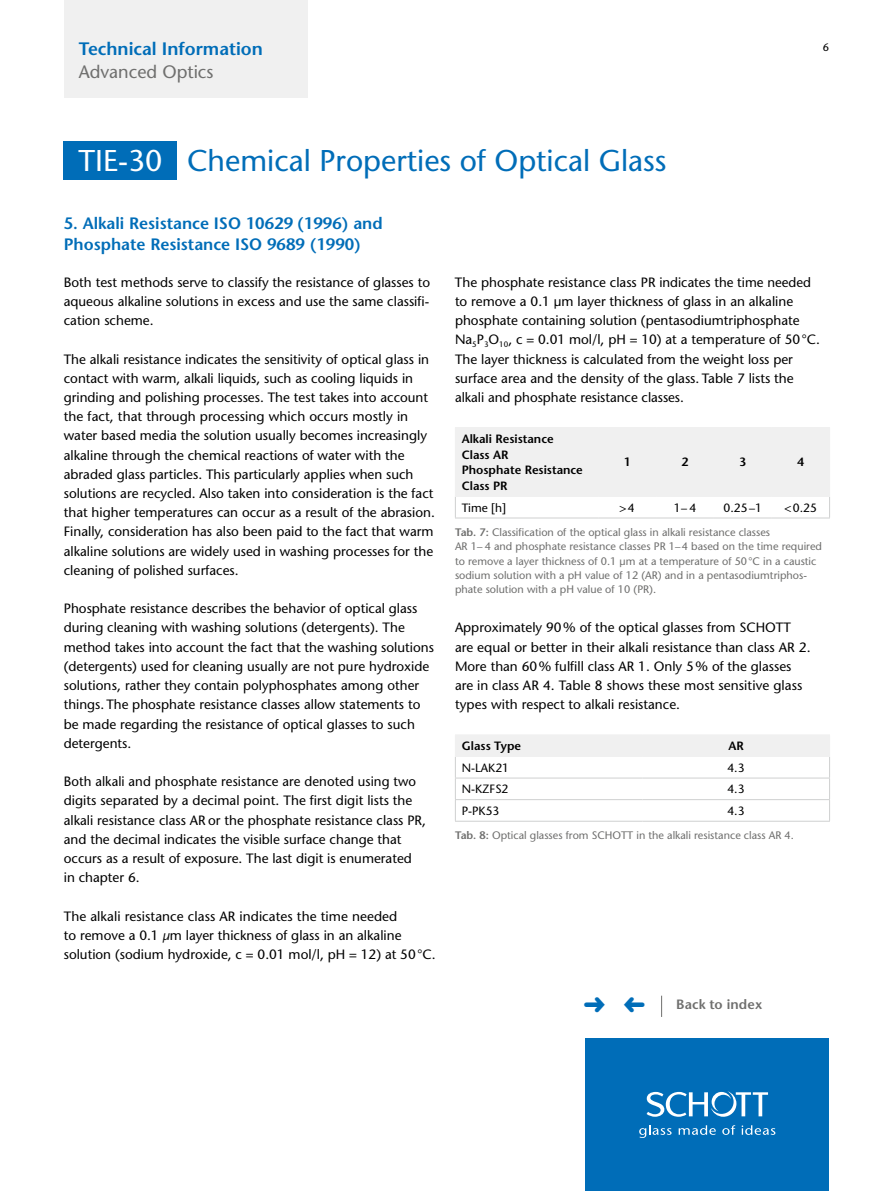
<style>
.page{position:relative;width:893px;height:1191px;background:#fff}
.page>*{position:absolute;margin:0;border:0;box-sizing:border-box;transform-origin:0 0}
.t1{font:500 30px "Stone Sans Std";color:#006db8}
.t2{font:600 18px "Stone Sans Std";color:#006db8}
.t3{font:500 18px "Stone Sans Std";color:#6f6f6e}
.t4{font:600 16.5px/20.7px "Stone Sans Std";color:#006db8}
.t5{font:500 13.5px/19.2px "Stone Sans Std";color:#000}
.t6{font:600 13.5px "Stone Sans Std";letter-spacing:.01em;color:#6f6f6e}
.t7{font:600 12px/15.8px "Stone Sans Std";color:#000}
.t8{font:500 12px "Stone Sans Std";color:#000}
.t9{font:500 10.8px/14.2px "Stone Sans Std";color:#6f6f6e}
.t10{font:500 10.8px "Stone Sans Std";color:#000}
.s1{color:#fff}
.s2{font-style:italic}
.s3{font-weight:600}
</style>
<div class="page">
<div style="left:585px;top:1038px;width:244px;height:153px;background:#006db8"></div>
<svg style="left:639px;top:1125px;width:33px;height:13px"></svg>
<svg style="left:679px;top:1125px;width:37px;height:9px"></svg>
<svg style="left:722px;top:1125px;width:13px;height:9px"></svg>
<svg style="left:742px;top:1125px;width:33px;height:9px"></svg>
<svg style="left:647px;top:1091px;width:121px;height:25px"></svg>
<div style="left:64px;top:0;width:244px;height:98px;background:#f0f0f0"></div>
<div style="left:64px;top:142px;width:113px;height:38px;background:#006db8"></div>
<svg style="left:455px;top:428px;width:375px;height:89px"></svg>
<hr style="left:455px;top:517px;width:143px;height:1px;background:#cfd0d0">
<hr style="left:598px;top:517px;width:58px;height:1px;background:#cfd0d0">
<hr style="left:656px;top:517px;width:58px;height:1px;background:#cfd0d0">
<hr style="left:714px;top:517px;width:58px;height:1px;background:#cfd0d0">
<hr style="left:772px;top:517px;width:58px;height:1px;background:#cfd0d0">
<hr style="left:455px;top:427px;width:143px;height:1px;background:#f0f0f0">
<hr style="left:455px;top:428px;width:1px;height:68px;background:#f0f0f0">
<hr style="left:598px;top:427px;width:58px;height:1px;background:#f0f0f0">
<hr style="left:656px;top:427px;width:58px;height:1px;background:#f0f0f0">
<hr style="left:714px;top:427px;width:58px;height:1px;background:#f0f0f0">
<hr style="left:772px;top:427px;width:58px;height:1px;background:#f0f0f0">
<hr style="left:829px;top:428px;width:1px;height:68px;background:#f0f0f0">
<hr style="left:455px;top:496px;width:143px;height:1px;background:#f0f0f0">
<hr style="left:598px;top:496px;width:58px;height:1px;background:#f0f0f0">
<hr style="left:656px;top:496px;width:58px;height:1px;background:#f0f0f0">
<hr style="left:714px;top:496px;width:58px;height:1px;background:#f0f0f0">
<hr style="left:772px;top:496px;width:58px;height:1px;background:#f0f0f0">
<hr style="left:455px;top:821px;width:187px;height:1px;background:#cfd0d0">
<hr style="left:642px;top:821px;width:188px;height:1px;background:#cfd0d0">
<hr style="left:455px;top:734px;width:187px;height:1px;background:#f0f0f0">
<hr style="left:642px;top:734px;width:188px;height:1px;background:#f0f0f0">
<svg style="left:455px;top:735px;width:375px;height:86px"></svg>
<hr style="left:455px;top:756px;width:187px;height:1px;background:#f0f0f0">
<hr style="left:642px;top:756px;width:188px;height:1px;background:#f0f0f0">
<svg style="left:661px;top:995px;width:1px;height:22px"></svg>
<h2 class="t2" style="left:79px;top:38px;width:186px">Technical Information</h2>
<p class="t10" style="left:823px;top:40px;width:8px">6</p>
<h2 class="t3" style="left:79px;top:61px;width:136px">Advanced Optics</h2>
<h1 class="t1" style="left:78px;top:143px;width:590px"><span class="s1">TIE-30</span> Chemical Properties of Optical Glass</h1>
<p class="t4" style="left:64px;top:213px;width:320px">5. Alkali Resistance ISO 10629 (1996) and<br>Phosphate Resistance ISO 9689 (1990)</p>
<p class="t5" style="left:64px;top:272px;width:368px;text-align:justify">Both test methods serve to classify the resistance of glasses to aqueous alkaline solutions in excess and use the same classifi&shy;cation scheme.</p>
<p class="t5" style="left:64px;top:349px;width:373px">The alkali resistance indicates the sensitivity of optical glass in contact with warm, alkali liquids, such as cooling liquids in grinding and polishing processes. The test takes into account the fact, that through processing which occurs mostly in water based media the solution usually becomes increasingly alkaline through the chemical reactions of water with the abraded glass particles. This particularly applies when such solutions are recycled. Also taken into consideration is the fact that higher temperatures can occur as a result of the abrasion.<br>Finally, consideration has also been paid to the fact that warm alkaline solutions are widely used in washing processes for the cleaning of polished surfaces.</p>
<p class="t5" style="left:64px;top:599px;width:372px">Phosphate resistance describes the behavior of optical glass during cleaning with washing solutions (detergents). The method takes into account the fact that the washing solutions (detergents) used for cleaning usually are not pure hydroxide solutions, rather they contain polyphosphates among other things. The phosphate resistance classes allow statements to be made regarding the resistance of optical glasses to such detergents.</p>
<p class="t5" style="left:64px;top:772px;width:364px">Both alkali and phosphate resistance are denoted using two digits separated by a decimal point. The first digit lists the alkali resistance class AR or the phosphate resistance class PR, and the decimal indicates the visible surface change that occurs as a result of exposure. The last digit is enumerated in chapter 6.</p>
<p class="t5" style="left:64px;top:906px;width:373px">The alkali resistance class AR indicates the time needed<br>to remove a 0.1 <span class="s2">µ</span>m layer thickness of glass in an alkaline solution (sodium hydroxide, c = 0.01 mol/l, pH = 12) at 50°C.</p>
<p class="t5" style="left:455px;top:272px;width:367px">The phosphate resistance class PR indicates the time needed to remove a 0.1 µm layer thickness of glass in an alkaline phosphate containing solution (pentasodiumtriphosphate Na<sub>5</sub>P<sub>3</sub>O<sub>10</sub>, c = 0.01 mol/l, pH = 10) at a temperature of 50°C.<br>The layer thickness is calculated from the weight loss per surface area and the density of the glass. Table 7 lists the alkali and phosphate resistance classes.</p>
<p class="t7" style="left:462px;top:431px;width:123px">Alkali Resistance<br>Class AR<br>Phosphate Resistance<br>Class PR</p>
<p class="t7" style="left:624px;top:454px;width:8px">1</p>
<p class="t7" style="left:681px;top:454px;width:8px">2</p>
<p class="t7" style="left:739px;top:454px;width:8px">3</p>
<p class="t7" style="left:797px;top:454px;width:8px">4</p>
<p class="t8" style="left:462px;top:500px;width:46px">Time [h]</p>
<p class="t8" style="left:619px;top:500px;width:17px">&gt;4</p>
<p class="t8" style="left:674px;top:500px;width:24px">1–4</p>
<p class="t8" style="left:724px;top:500px;width:40px">0.25–1</p>
<p class="t8" style="left:784px;top:500px;width:34px">&lt;0.25</p>
<p class="t9" style="left:455px;top:525px;width:368px"><span class="s3">Tab. 7:</span> Classification of the optical glass in alkali resistance classes<br>AR 1– 4 and phosphate resistance classes PR 1–4 based on the time required to remove a layer thickness of 0.1 µm at a temperature of 50°C in a caustic sodium solution with a pH value of 12 (AR) and in a pentasodiumtriphos&shy;phate solution with a pH value of 10 (PR).</p>
<p class="t5" style="left:455px;top:618px;width:357px">Approximately 90% of the optical glasses from SCHOTT are equal or better in their alkali resistance than class AR 2.<br>More than 60% fulfill class AR 1. Only 5% of the glasses are in class AR 4. Table 8 shows these most sensitive glass types with respect to alkali resistance.</p>
<p class="t7" style="left:462px;top:738px;width:61px">Glass Type</p>
<p class="t7" style="left:728px;top:738px;width:17px">AR</p>
<p class="t8" style="left:462px;top:760px;width:49px">N-LAK21</p>
<p class="t8" style="left:727px;top:760px;width:19px">4.3</p>
<p class="t8" style="left:462px;top:782px;width:48px">N-KZFS2</p>
<p class="t8" style="left:727px;top:782px;width:19px">4.3</p>
<p class="t8" style="left:462px;top:803px;width:39px">P-PK53</p>
<p class="t8" style="left:727px;top:803px;width:19px">4.3</p>
<p class="t9" style="left:455px;top:828px;width:340px"><span class="s3">Tab. 8:</span> Optical glasses from SCHOTT in the alkali resistance class AR 4.</p>
<p class="t6" style="left:676px;top:995px;width:88px">Back to index</p>
</div>
